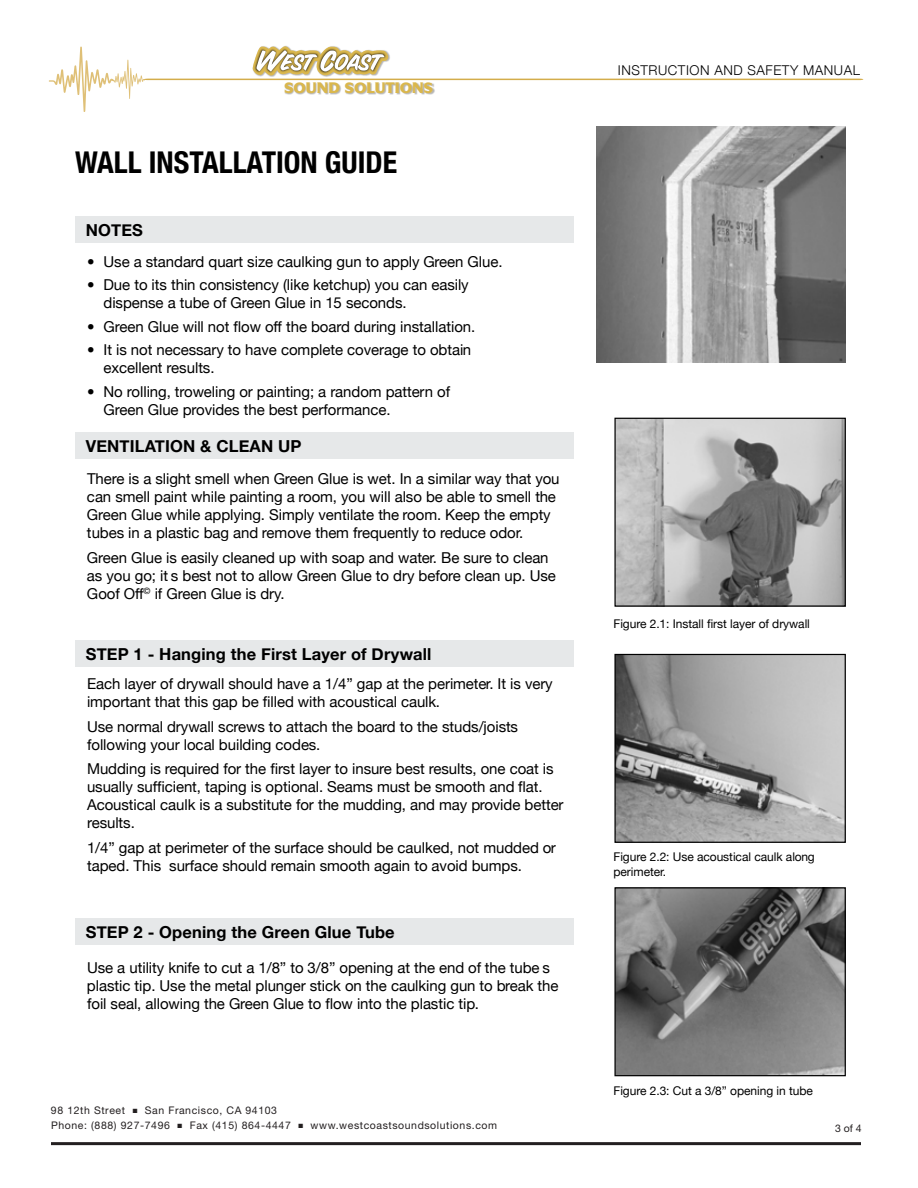
<style>
.page{position:relative;width:918px;height:1188px;background:#fff}
.page>*{position:absolute;margin:0;border:0;box-sizing:border-box;transform-origin:0 0}
.t1{font:700 condensed 30px "Helvetica Neue";color:#000}
.t2{font:700 16.5px "Helvetica Neue";letter-spacing:.01em;color:#000}
.t3{font:15px/18px "Helvetica Neue";letter-spacing:-.005em;color:#000}
.t4{font:14.4px "Antalya";color:#dab74d}
.t5{font:300 13.5px "Helvetica Neue";letter-spacing:.04em;color:#000}
.t6{font:12px/14.4px "Helvetica Neue";letter-spacing:-.005em;color:#000}
.t7{font:10.5px/15px "Helvetica Neue";letter-spacing:.055em;color:#231f20}
</style>
<div class="page">
<img style="left:596px;top:126px;width:249px;height:236px">
<img style="left:616px;top:420px;width:228px;height:185px">
<div style="left:614px;top:418px;width:232px;height:189px;border:1px solid #000"></div>
<img style="left:616px;top:656px;width:228px;height:185px">
<div style="left:614px;top:654px;width:232px;height:189px;border:1px solid #000"></div>
<img style="left:616px;top:889px;width:228px;height:185px">
<div style="left:614px;top:887px;width:232px;height:189px;border:1px solid #000"></div>
<div style="left:75px;top:432px;width:499px;height:27px;background:#e6e8e9"></div>
<div style="left:75px;top:216px;width:499px;height:27px;background:#e6e8e9"></div>
<div style="left:75px;top:640px;width:499px;height:27px;background:#e6e8e9"></div>
<div style="left:75px;top:918px;width:499px;height:27px;background:#e6e8e9"></div>
<hr style="left:51px;top:1142px;width:810px;height:3px;background:#231f20">
<svg style="left:49px;top:46px;width:814px;height:66px"></svg>
<img style="left:284px;top:80px;width:151px;height:19px">
<p class="t4" style="left:284px;top:79px;width:150px">SOUND SOLUTIONS</p>
<h1 class="t1" style="left:75px;top:145px;width:324px">WALL INSTALLATION GUIDE</h1>
<p class="t2" style="left:86px;top:220px;width:59px">NOTES</p>
<p class="t3" style="left:87px;top:252px;width:417px">• Use a standard quart size caulking gun to apply Green Glue.</p>
<p class="t3" style="left:104px;top:276px;width:367px;text-indent:-17px">• Due to its thin consistency (like ketchup) you can easily dispense a tube of Green Glue in 15 seconds.</p>
<p class="t3" style="left:87px;top:317px;width:390px">• Green Glue will not flow off the board during installation.</p>
<p class="t3" style="left:104px;top:341px;width:369px;text-indent:-17px">• It is not necessary to have complete coverage to obtain excellent results.</p>
<p class="t3" style="left:104px;top:382px;width:348px;text-indent:-16px">• No rolling, troweling or painting; a random pattern of<br>Green Glue provides the best performance.</p>
<p class="t2" style="left:86px;top:436px;width:217px">VENTILATION &amp; CLEAN UP</p>
<p class="t3" style="left:87px;top:470px;width:474px">There is a slight smell when Green Glue is wet. In a similar way that you can smell paint while painting a room, you will also be able to smell the Green Glue while applying. Simply ventilate the room. Keep the empty tubes in a plastic bag and remove them frequently to reduce odor.</p>
<p class="t3" style="left:87px;top:549px;width:470px">Green Glue is easily cleaned up with soap and water. Be sure to clean as you go; it s best not to allow Green Glue to dry before clean up. Use<br>Goof Off<sup>©</sup> if Green Glue is dry.</p>
<p class="t2" style="left:86px;top:644px;width:347px">STEP 1 - Hanging the First Layer of Drywall</p>
<p class="t3" style="left:87px;top:675px;width:467px">Each layer of drywall should have a 1/4”gap at the perimeter. It is very important that this gap be filled with acoustical caulk.</p>
<p class="t3" style="left:87px;top:717px;width:433px">Use normal drywall screws to attach the board to the studs/joists following your local building codes.</p>
<p class="t3" style="left:87px;top:760px;width:478px">Mudding is required for the first layer to insure best results, one coat is usually sufficient, taping is optional. Seams must be smooth and flat.<br>Acoustical caulk is a substitute for the mudding, and may provide better results.</p>
<p class="t3" style="left:87px;top:838px;width:470px">1/4”gap at perimeter of the surface should be caulked, not mudded or taped. This surface should remain smooth again to avoid bumps.</p>
<p class="t2" style="left:86px;top:922px;width:310px">STEP 2 - Opening the Green Glue Tube</p>
<p class="t3" style="left:87px;top:958px;width:473px">Use a utility knife to cut a 1/8”to 3/8”opening at the end of the tube s plastic tip. Use the metal plunger stick on the caulking gun to break the foil seal, allowing the Green Glue to flow into the plastic tip.</p>
<p class="t7" style="left:51px;top:1103px;width:448px">98 12th Street ■ San Francisco, CA 94103<br>Phone: (888) 927-7496 ■ Fax (415) 864-4447 ■ www.westcoastsoundsolutions.com</p>
<p class="t5" style="left:618px;top:62px;width:244px">INSTRUCTION AND SAFETY MANUAL</p>
<p class="t6" style="left:614px;top:617px;width:198px">Figure 2.1: Install first layer of drywall</p>
<p class="t6" style="left:614px;top:850px;width:203px">Figure 2.2: Use acoustical caulk along perimeter.</p>
<p class="t6" style="left:613px;top:1083px;width:201px">Figure 2.3: Cut a 3/8”opening in tube</p>
<p class="t7" style="left:835px;top:1121px;width:28px">3of4</p>
</div>
